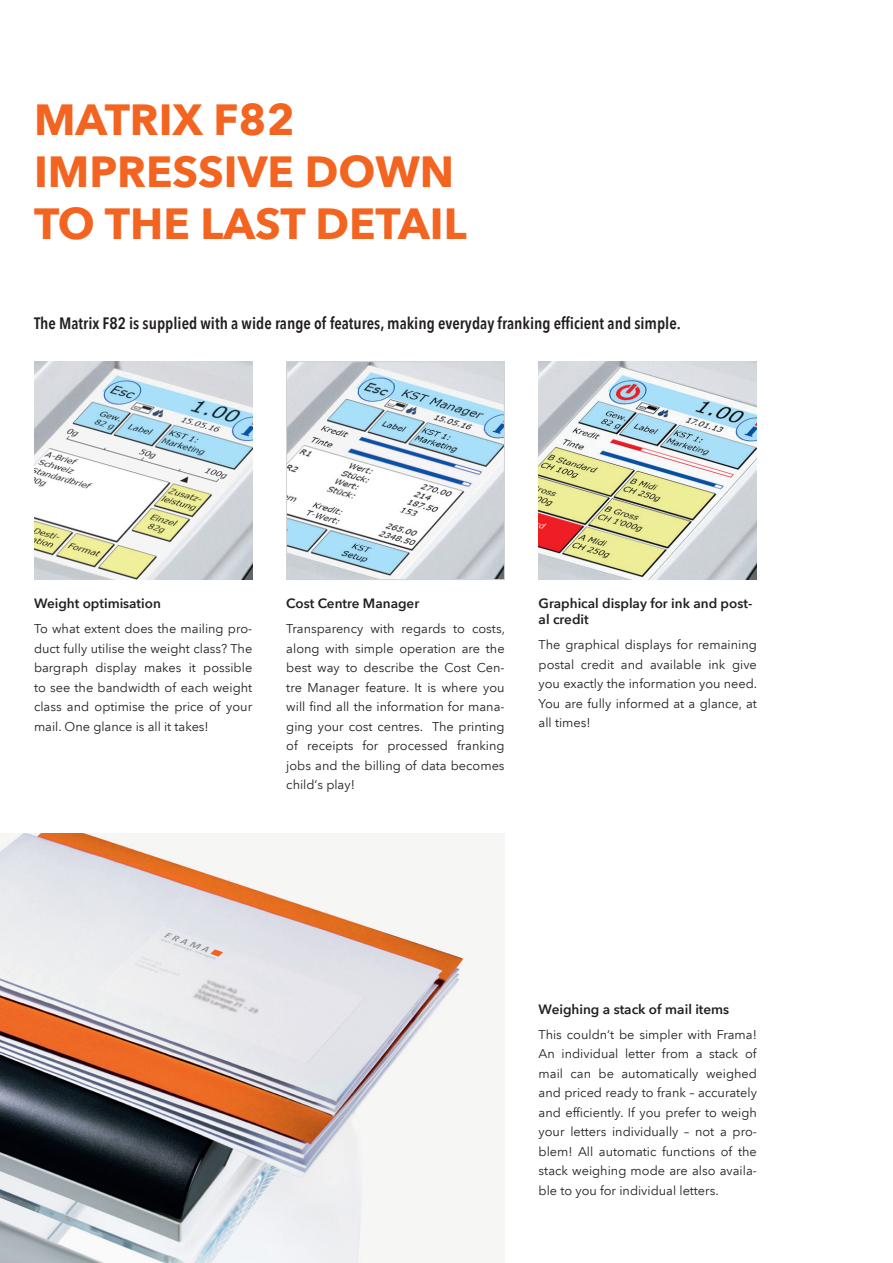
<style>
.page{position:relative;width:893px;height:1263px;background:#fff}
.page>*{position:absolute;margin:0;border:0;box-sizing:border-box;transform-origin:0 0}
.t1{font:700 43.5px "Avenir Next LT Pro";color:#f36421}
.t2{font:600 condensed 16.5px "Avenir Next LT Pro";color:#231f20}
.t3{font:600 13.5px/16.2px "Avenir Next LT Pro";color:#231f20}
.t4{font:12.75px/19.5px "Avenir Next LT Pro";color:#231f20;text-align:justify}
</style>
<div class="page">
<img style="left:34px;top:361px;width:218px;height:219px">
<img style="left:288px;top:363px;width:215px;height:215px">
<div style="left:286px;top:361px;width:219px;height:219px;border:1px solid #d1d2d4"></div>
<img style="left:539px;top:361px;width:218px;height:219px">
<img style="left:0;top:833px;width:466px;height:430px">
<p class="t1" style="left:34px;top:93px;width:262px">MATRIX F82</p>
<p class="t1" style="left:34px;top:145px;width:422px">IMPRESSIVE DOWN</p>
<p class="t1" style="left:34px;top:197px;width:434px">TO THE LAST DETAIL</p>
<p class="t2" style="left:34px;top:313px;width:648px">The Matrix F82 is supplied with a wide range of features, making everyday franking efficient and simple.</p>
<p class="t3" style="left:34px;top:595px;width:128px">Weight optimisation</p>
<p class="t4" style="left:34px;top:619px;width:220px">To what extent does the mailing pro&shy;duct fully utilise the weight class? The bargraph display makes it possible to see the bandwidth of each weight class and optimise the price of your mail. One glance is all it takes!</p>
<p class="t3" style="left:286px;top:595px;width:134px">Cost Centre Manager</p>
<p class="t3" style="left:539px;top:595px;width:215px">Graphical display for ink and post&shy;al credit</p>
<p class="t4" style="left:539px;top:635px;width:220px">The graphical displays for remaining postal credit and available ink give you exactly the information you need.<br>You are fully informed at a glance, at all times!</p>
<p class="t4" style="left:286px;top:619px;width:220px">Transparency with regards to costs, along with simple operation are the best way to describe the Cost Cen&shy;tre Manager feature. It is where you will find all the information for mana&shy;ging your cost centres. The printing of receipts for processed franking jobs and the billing of data becomes child‘s play!</p>
<p class="t3" style="left:539px;top:1001px;width:192px">Weighing a stack of mail items</p>
<p class="t4" style="left:539px;top:1025px;width:220px">This couldn‘t be simpler with Frama!<br>An individual letter from a stack of mail can be automatically weighed and priced ready to frank – accurately and efficiently. If you prefer to weigh your letters individually – not a pro&shy;blem! All automatic functions of the stack weighing mode are also availa&shy;ble to you for individual letters.</p>
</div>
